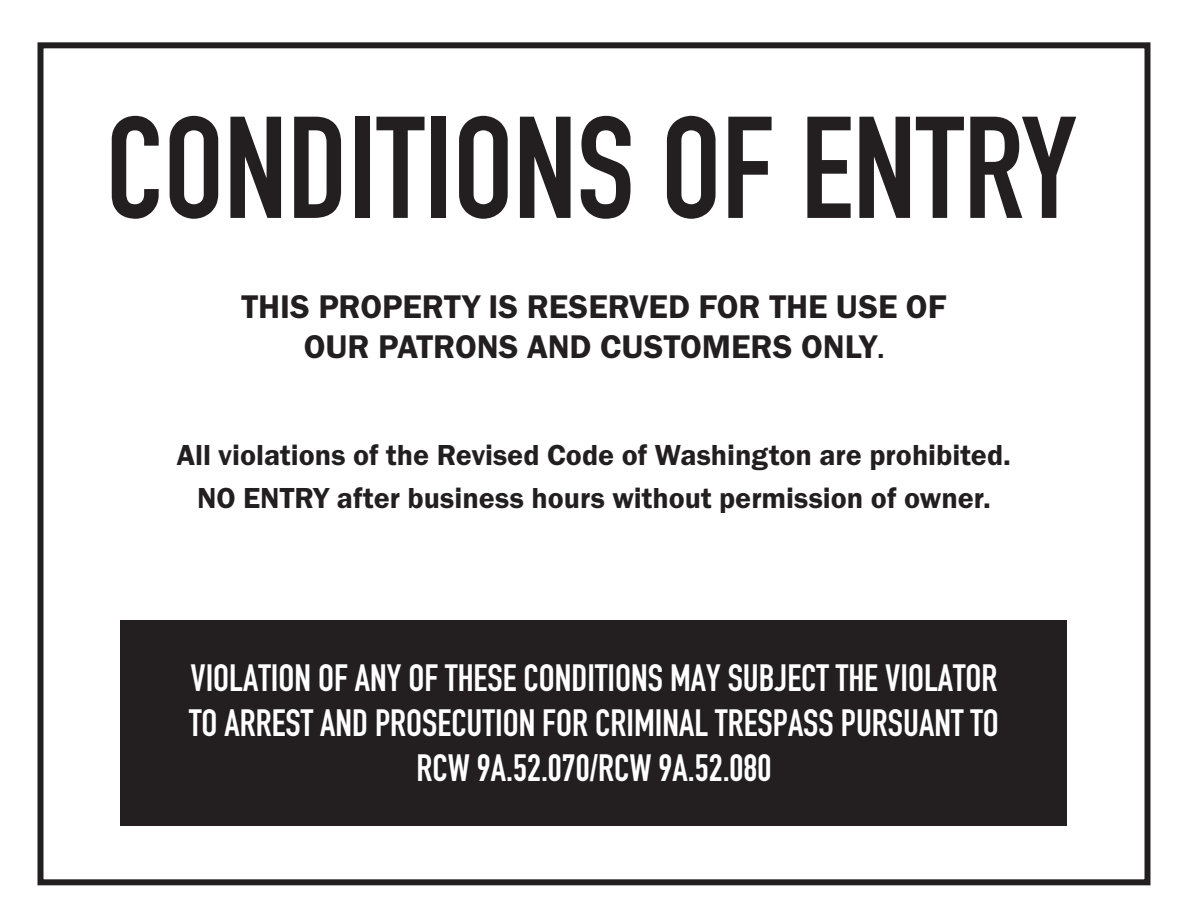
<style>
.page{position:relative;width:1188px;height:918px;background:#fff}
.page>*{position:absolute;margin:0;border:0;box-sizing:border-box;transform-origin:0 0}
.t1{font:700 37.5px/45px "DIN Condensed";color:#fff;text-align:center}
.t2{font:33.9px/40.2px "Franklin Gothic URW Dem";color:#231f20;text-align:center}
.t3{font:30px/43.5px "Franklin Gothic URW Dem";color:#231f20;text-align:center}
.s1{font-size:26.7px}
</style>
<div class="page">
<div style="left:121px;top:621px;width:946px;height:205px;background:#231f20"></div>
<div style="left:38px;top:42px;width:1112px;height:843px;border:6px solid #231f20"></div>
<svg style="left:112px;top:116px;width:47px;height:103px"></svg>
<svg style="left:170px;top:116px;width:48px;height:103px"></svg>
<svg style="left:230px;top:117px;width:51px;height:101px"></svg>
<svg style="left:294px;top:117px;width:47px;height:101px"></svg>
<div style="left:355px;top:117px;width:15px;height:101px;background:#231f20"></div>
<svg style="left:376px;top:117px;width:49px;height:101px"></svg>
<div style="left:431px;top:117px;width:15px;height:101px;background:#231f20"></div>
<svg style="left:459px;top:116px;width:49px;height:103px"></svg>
<svg style="left:520px;top:117px;width:51px;height:101px"></svg>
<svg style="left:581px;top:116px;width:50px;height:103px"></svg>
<svg style="left:667px;top:116px;width:49px;height:103px"></svg>
<svg style="left:728px;top:117px;width:44px;height:101px"></svg>
<svg style="left:807px;top:117px;width:44px;height:101px"></svg>
<svg style="left:859px;top:117px;width:51px;height:101px"></svg>
<svg style="left:916px;top:117px;width:48px;height:101px"></svg>
<svg style="left:970px;top:117px;width:106px;height:101px"></svg>
<p class="t2" style="left:242px;top:286px;width:706px">THIS PROPERTY IS RESERVED FOR THE USE OF<br>OUR PATRONS AND CUSTOMERS ONLY<span class="s1">.</span></p>
<p class="t3" style="left:177px;top:432px;width:836px">All violations of the Revised Code of Washington are prohibited.<br>NO ENTRY after business hours without permission of owner.</p>
<p class="t1" style="left:189px;top:655px;width:811px">VIOLATION OF ANY OF THESE CONDITIONS MAY SUBJECT THE VIOLATOR<br>TO ARREST AND PROSECUTION FOR CRIMINAL TRESPASS PURSUANT TO<br>RCW 9A.52.070/RCW 9A.52.080</p>
</div>
